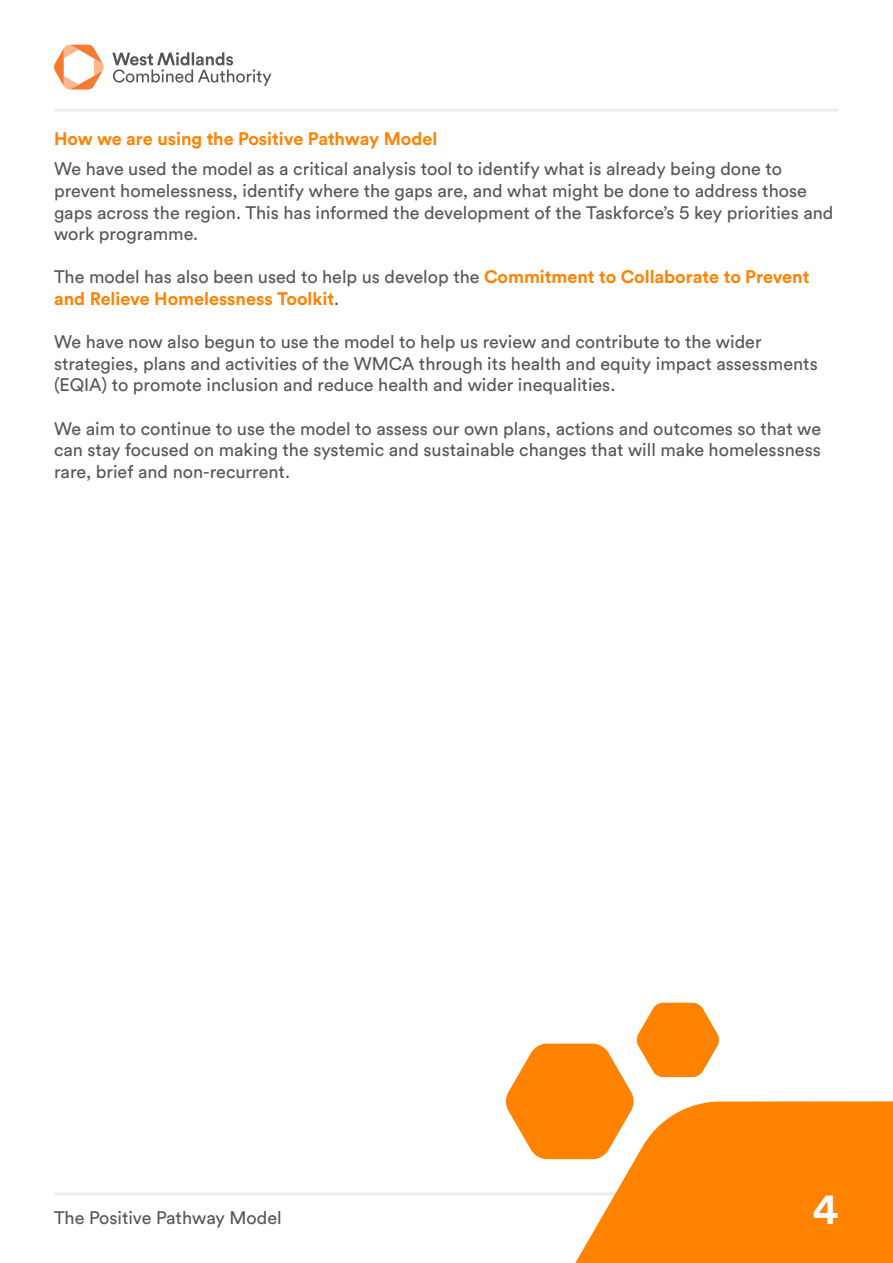
<style>
.page{position:relative;width:893px;height:1263px;background:#fff}
.page>*{position:absolute;margin:0;border:0;box-sizing:border-box;transform-origin:0 0}
.t1{font:700 40.2px "WMCA Circular Cap Num";color:#fff}
.t2{font:18px/21.6px "WMCA Circular Cap Num";color:#53565a}
.t3{font:700 18px/21.6px "WMCA Circular Cap Num";color:#ff8200}
.s1{font-weight:400;color:#53565a}
</style>
<div class="page">
<hr style="left:56px;top:1192px;width:716px;height:3px;background:#efedf3">
<svg style="left:112px;top:52px;width:159px;height:34px"></svg>
<svg style="left:54px;top:45px;width:50px;height:45px"></svg>
<hr style="left:56px;top:109px;width:781px;height:3px;background:#efedf3">
<svg style="left:545px;top:1101px;width:348px;height:162px;background:#fe9322"></svg>
<svg style="left:506px;top:1003px;width:213px;height:156px"></svg>
<h2 class="t3" style="left:54px;top:128px;width:385px">How we are using the Positive Pathway Model</h2>
<p class="t2" style="left:54px;top:159px;width:781px">We have used the model as a critical analysis tool to identify what is already being done to prevent homelessness, identify where the gaps are, and what might be done to address those gaps across the region. This has informed the development of the Taskforce’s 5 key priorities and work programme.</p>
<p class="t3" style="left:54px;top:266px;width:757px"><span class="s1">The model has also been used to help us develop the</span> Commitment to Collaborate to Prevent and Relieve Homelessness Toolkit<span class="s1">.</span></p>
<p class="t2" style="left:54px;top:331px;width:765px">We have now also begun to use the model to help us review and contribute to the wider strategies, plans and activities of the WMCA through its health and equity impact assessments (EQIA) to promote inclusion and reduce health and wider inequalities.</p>
<p class="t2" style="left:54px;top:418px;width:769px;text-align:justify">We aim to continue to use the model to assess our own plans, actions and outcomes so that we can stay focused on making the systemic and sustainable changes that will make homelessness rare, brief and non-recurrent.</p>
<p class="t2" style="left:54px;top:1207px;width:229px">The Positive Pathway Model</p>
<p class="t1" style="left:813px;top:1187px;width:28px">4</p>
</div>
